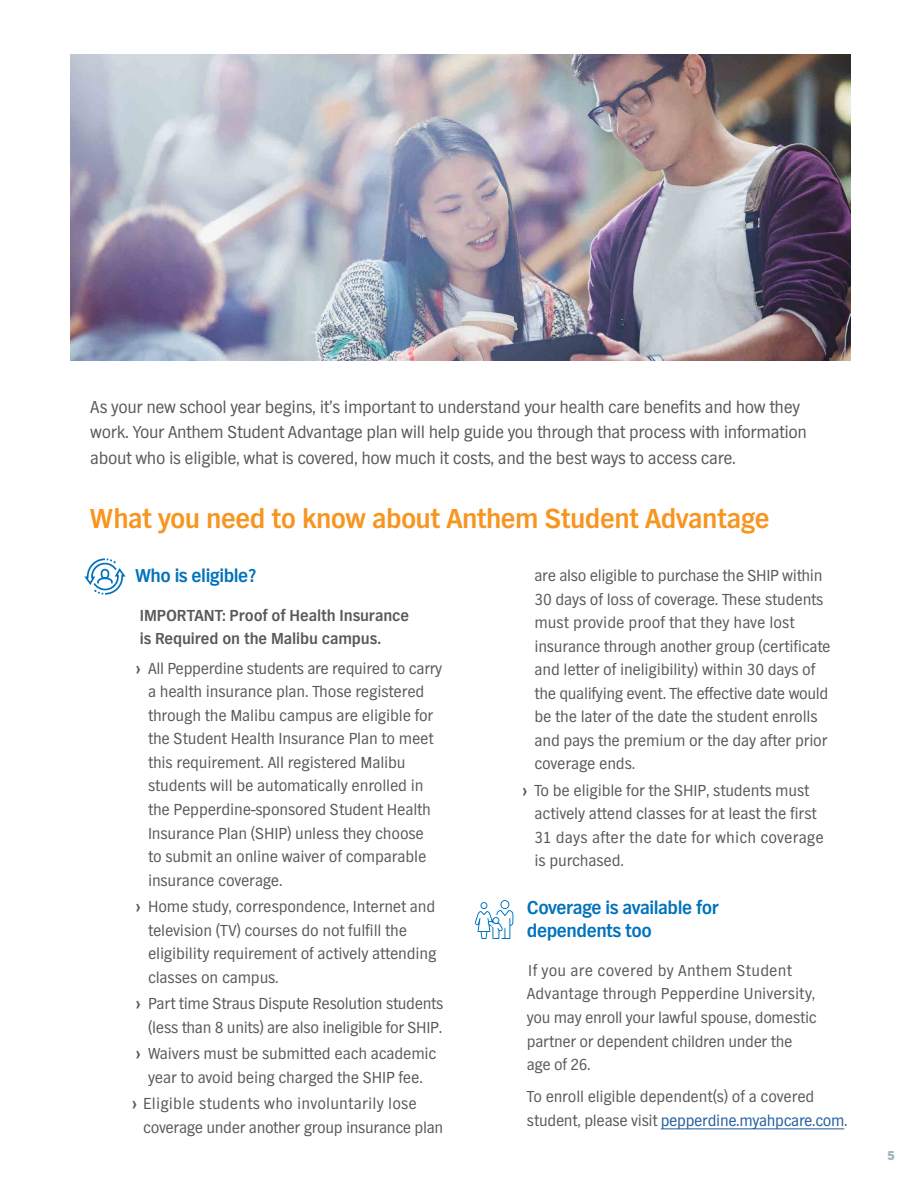
<style>
.page{position:relative;width:918px;height:1188px;background:#fff}
.page>*{position:absolute;margin:0;border:0;box-sizing:border-box;transform-origin:0 0}
.t1{font:700 28.5px "TV Nord EF";letter-spacing:-.02em;color:#f79520}
.t2{font:700 19.35px/23.2px "TV Nord EF";letter-spacing:-.025em;color:#0072bc}
.t3{font:18px/25.5px "TV Nord EF";letter-spacing:-.02em;color:#58595b}
.t4{font:16.65px/23.5px "TV Nord EF";letter-spacing:-.01em;color:#58595b}
.t5{font:700 16.65px/23.5px "TV Nord EF";letter-spacing:-.005em;color:#58595b}
.t6{font:16.5px/23.5px "TV Nord EF";letter-spacing:-.01em;color:#58595b}
.t7{font:800 13.5px "TV Nord EF";color:#a3b6be}
.s1{font-weight:700}
.s2{color:#215e9e}
.s3{font-size:16.65px}
</style>
<div class="page">
<img style="left:70px;top:54px;width:780px;height:307px">
<hr style="left:661px;top:1129px;width:183px;height:1px;background:#215e9e">
<svg style="left:84px;top:558px;width:42px;height:37px"></svg>
<svg style="left:474px;top:899px;width:40px;height:40px"></svg>
<p class="t3" style="left:90px;top:394px;width:718px">As your new school year begins, it’s important to understand your health care benefits and how they work. Your Anthem Student Advantage plan will help guide you through that process with information about who is eligible, what is covered, how much it costs, and the best ways to access care.</p>
<h1 class="t1" style="left:90px;top:503px;width:681px">What you need to know about Anthem Student Advantage</h1>
<p class="t4" style="left:534px;top:564px;width:298px">are also eligible to purchase the SHIP within 30 days of loss of coverage. These students must provide proof that they have lost insurance through another group (certificate and letter of ineligibility) within 30 days of the qualifying event. The effective date would be the later of the date the student enrolls and pays the premium or the day after prior coverage ends.</p>
<p class="t4" style="left:534px;top:778px;width:291px;text-indent:-12px"><span class="s1">›</span> To be eligible for the SHIP, students must actively attend classes for at least the first 31 days after the date for which coverage is purchased.</p>
<p class="t2" style="left:527px;top:896px;width:194px">Coverage is available for dependents too</p>
<p class="t6" style="left:527px;top:959px;width:291px">If you are covered by Anthem Student Advantage through Pepperdine University, you may enroll your lawful spouse, domestic partner or dependent children under the age of 26.</p>
<p class="t6" style="left:527px;top:1085px;width:322px">To enroll eligible dependent(s) of a covered student, please visit <span class="s2">pepperdine.myahpcare.com</span><span class="s3">.</span></p>
<p class="t2" style="left:136px;top:564px;width:122px">Who is eligible?</p>
<p class="t5" style="left:140px;top:603px;width:271px">IMPORTANT: Proof of Health Insurance is Required on the Malibu campus.</p>
<p class="t4" style="left:148px;top:656px;width:296px;text-indent:-12px"><span class="s1">›</span> All Pepperdine students are required to carry a health insurance plan. Those registered through the Malibu campus are eligible for the Student Health Insurance Plan to meet this requirement. All registered Malibu students will be automatically enrolled in the Pepperdine-sponsored Student Health Insurance Plan (SHIP) unless they choose<br>to submit an online waiver of comparable insurance coverage.</p>
<p class="t4" style="left:148px;top:895px;width:290px;text-indent:-12px"><span class="s1">›</span> Home study, correspondence, Internet and television (TV) courses do not fulfill the eligibility requirement of actively attending classes on campus.</p>
<p class="t4" style="left:136px;top:992px;width:309px;text-align:right"><span class="s1">›</span> Part time Straus Dispute Resolution students (less than 8 units) are also ineligible for SHIP.</p>
<p class="t4" style="left:136px;top:1042px;width:302px;text-align:center"><span class="s1">›</span> Waivers must be submitted each academic year to avoid being charged the SHIP fee.</p>
<p class="t4" style="left:143px;top:1092px;width:302px;text-indent:-11px"><span class="s1">›</span> Eligible students who involuntarily lose coverage under another group insurance plan</p>
<p class="t7" style="left:887px;top:1148px;width:9px">5</p>
</div>
